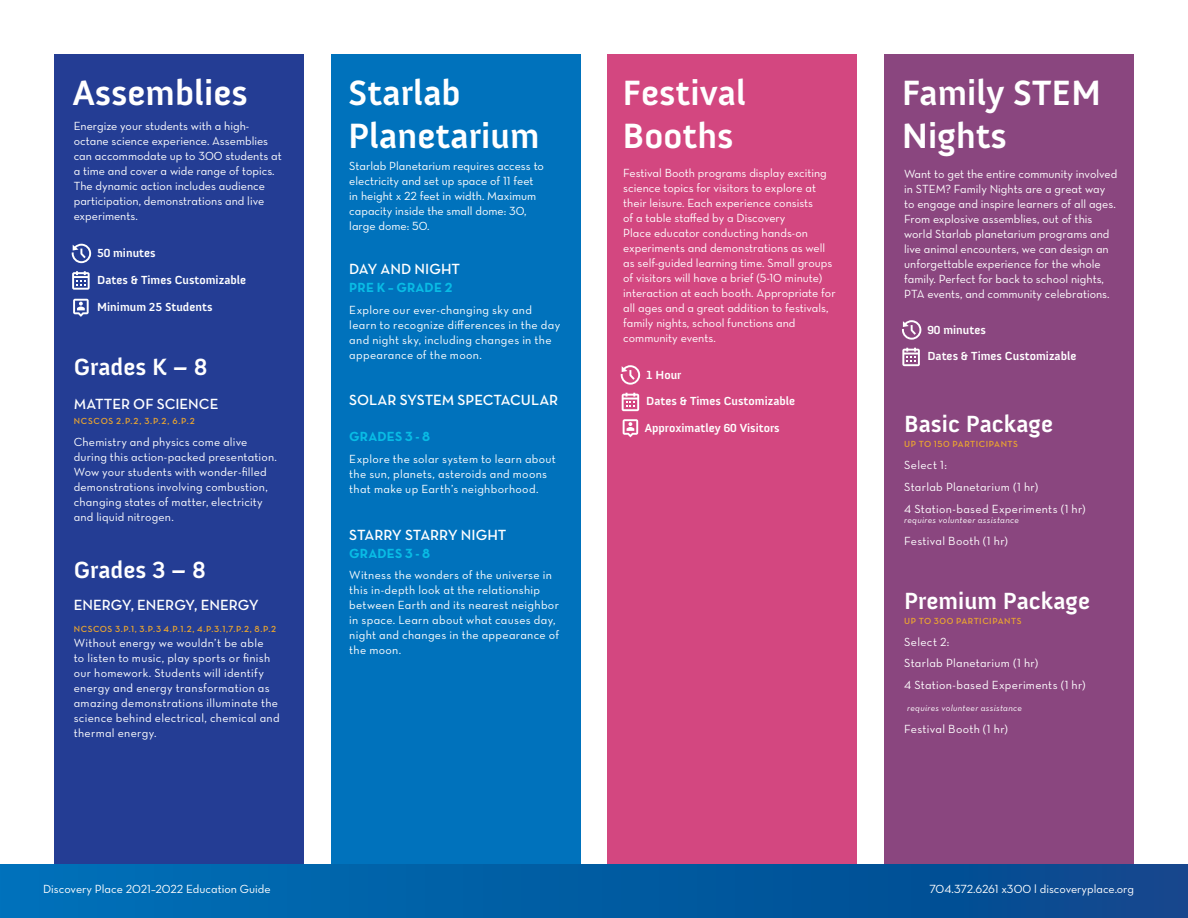
<style>
.page{position:relative;width:1188px;height:918px;background:#fff}
.page>*{position:absolute;margin:0;border:0;box-sizing:border-box;transform-origin:0 0}
.t1{font:700 36px/43.2px "Anivers";color:#fff}
.t2{font:700 24px "Anivers";color:#fff}
.t3{font:15px "Neutra Text Demi Alt";letter-spacing:-.01em;color:#fff}
.t4{font:13.5px "Neutra Text Bold Alt";letter-spacing:.015em;color:#09bce5}
.t5{font:12px/15px "Neutra Text Book Alt";color:#fff}
.t6{font:12px/15px "Neutra Text Book Alt";letter-spacing:.025em;color:#fff}
.t7{font:700 12px "Anivers";color:#fff}
.t8{font:9px "Neutra Text Demi Alt";letter-spacing:.055em;color:#eca62e}
.t9{font:9px "Neutra Text Book Italic Alt";letter-spacing:.03em;color:#fff}
.s1{color:#243d94}
</style>
<div class="page">
<div style="left:607px;top:54px;width:250px;height:810px;background:#d34780"></div>
<div style="left:54px;top:54px;width:250px;height:864px;background:#243d94"></div>
<div style="left:331px;top:54px;width:249px;height:810px;background:#0072bc"></div>
<svg style="left:72px;top:271px;width:18px;height:19px"></svg>
<svg style="left:72px;top:244px;width:19px;height:19px"></svg>
<svg style="left:73px;top:299px;width:16px;height:18px"></svg>
<svg style="left:623px;top:419px;width:15px;height:18px"></svg>
<div style="left:0;top:864px;width:1188px;height:54px;background:linear-gradient(to right,#0071b9,#09468c)"></div>
<div style="left:884px;top:54px;width:250px;height:810px;background:#8a467f"></div>
<svg style="left:902px;top:348px;width:18px;height:18px"></svg>
<svg style="left:622px;top:393px;width:17px;height:18px"></svg>
<svg style="left:902px;top:320px;width:19px;height:20px"></svg>
<svg style="left:621px;top:365px;width:19px;height:20px"></svg>
<h1 class="t1" style="left:73px;top:72px;width:177px">Assemblies</h1>
<h1 class="t1" style="left:348px;top:72px;width:193px">Starlab<br>Planetarium</h1>
<p class="t5" style="left:74px;top:119px;width:210px">Energize your students with a high&shy;octane science experience. Assemblies can accommodate up to 300 students at a time and cover a wide range of topics.<br>The dynamic action includes audience participation, demonstrations and live experiments.</p>
<p class="t5" style="left:349px;top:159px;width:196px">Starlab Planetarium requires access to electricity and set up space of 11 feet in height x 22 feet in width. Maximum capacity inside the small dome: 30, large dome: 50.</p>
<p class="t7" style="left:97px;top:247px;width:60px">50 minutes</p>
<p class="t7" style="left:97px;top:273px;width:151px">Dates &amp; Times Customizable</p>
<p class="t7" style="left:97px;top:301px;width:117px">Minimum 25 Students</p>
<h2 class="t2" style="left:74px;top:354px;width:135px">Grades K – 8</h2>
<p class="t3" style="left:74px;top:394px;width:192px">MATTER OF SCIENCE<span class="s1">NTARY</span></p>
<p class="t8" style="left:74px;top:415px;width:122px">NCSCOS 2.P.2, 3.P.2, 6.P.2</p>
<p class="t5" style="left:74px;top:434px;width:205px">Chemistry and physics come alive during this action-packed presentation.<br>Wow your students with wonder-filled demonstrations involving combustion, changing states of matter, electricity and liquid nitrogen.</p>
<h2 class="t2" style="left:74px;top:557px;width:133px">Grades 3 – 8</h2>
<p class="t3" style="left:74px;top:596px;width:187px">ENERGY, ENERGY, ENERGY</p>
<p class="t8" style="left:74px;top:623px;width:204px">NCSCOS 3.P.1, 3.P.3 4.P.1.2, 4.P.3.1,7.P.2, 8.P.2</p>
<p class="t6" style="left:74px;top:635px;width:207px">Without energy we wouldn’t be able<br>to listen to music, play sports or finish our homework. Students will identify energy and energy transformation as amazing demonstrations illuminate the science behind electrical, chemical and thermal energy.</p>
<p class="t3" style="left:349px;top:260px;width:112px">DAY AND NIGHT</p>
<p class="t4" style="left:349px;top:279px;width:105px">PRE K – GRADE 2</p>
<p class="t6" style="left:349px;top:302px;width:212px">Explore our ever-changing sky and learn to recognize differences in the day and night sky, including changes in the appearance of the moon.</p>
<p class="t3" style="left:349px;top:391px;width:211px">SOLAR SYSTEM SPECTACULAR</p>
<p class="t4" style="left:349px;top:428px;width:83px">GRADES 3 - 8</p>
<p class="t6" style="left:349px;top:451px;width:208px">Explore the solar system to learn about the sun, planets, asteroids and moons that make up Earth’s neighborhood.</p>
<p class="t3" style="left:349px;top:525px;width:159px">STARRY STARRY NIGHT</p>
<p class="t4" style="left:349px;top:545px;width:83px">GRADES 3 - 8</p>
<p class="t6" style="left:349px;top:568px;width:211px">Witness the wonders of the universe in this in-depth look at the relationship between Earth and its nearest neighbor in space. Learn about what causes day, night and changes in the appearance of the moon.</p>
<h1 class="t1" style="left:623px;top:72px;width:125px">Festival<br>Booths</h1>
<p class="t5" style="left:623px;top:165px;width:214px">Festival Booth programs display exciting science topics for visitors to explore at their leisure. Each experience consists<br>of a table staffed by a Discovery<br>Place educator conducting hands-on experiments and demonstrations as well as self-guided learning time. Small groups of visitors will have a brief (5-10 minute) interaction at each booth. Appropriate for all ages and a great addition to festivals, family nights, school functions and community events.</p>
<p class="t7" style="left:646px;top:368px;width:37px">1 Hour</p>
<p class="t7" style="left:646px;top:395px;width:151px">Dates &amp; Times Customizable</p>
<p class="t7" style="left:645px;top:421px;width:137px">Approximatley 60 Visitors</p>
<h1 class="t1" style="left:902px;top:72px;width:201px">Family STEM<br>Nights</h1>
<p class="t5" style="left:904px;top:167px;width:215px">Want to get the entire community involved in STEM? Family Nights are a great way to engage and inspire learners of all ages.<br>From explosive assemblies, out of this world Starlab planetarium programs and live animal encounters, we can design an unforgettable experience for the whole family. Perfect for back to school nights, PTA events, and community celebrations.</p>
<p class="t7" style="left:927px;top:323px;width:60px">90 minutes</p>
<p class="t7" style="left:927px;top:350px;width:151px">Dates &amp; Times Customizable</p>
<h2 class="t2" style="left:904px;top:411px;width:150px">Basic Package</h2>
<p class="t8" style="left:904px;top:439px;width:115px">UP TO 150 PARTICIPANTS</p>
<p class="t6" style="left:904px;top:454px;width:183px;line-height:21.8px">Select 1:<br>Starlab Planetarium (1 hr)<br>4 Station-based Experiments (1 hr)</p>
<p class="t9" style="left:904px;top:515px;width:116px">requires volunteer assistance</p>
<p class="t6" style="left:904px;top:533px;width:105px">Festival Booth (1 hr)</p>
<h2 class="t2" style="left:904px;top:588px;width:187px">Premium Package</h2>
<p class="t8" style="left:904px;top:615px;width:119px">UP TO 300 PARTICIPANTS</p>
<p class="t6" style="left:904px;top:630px;width:183px;line-height:21.8px">Select 2:<br>Starlab Planetarium (1 hr)<br>4 Station-based Experiments (1 hr)</p>
<p class="t9" style="left:907px;top:702px;width:116px">requires volunteer assistance</p>
<p class="t6" style="left:904px;top:721px;width:105px">Festival Booth (1 hr)</p>
<p class="t5" style="left:43px;top:881px;width:229px">Discovery Place 2021–2022 Education Guide</p>
<p class="t5" style="left:929px;top:881px;width:206px">704.372.6261 x300 l discoveryplace.org</p>
</div>
